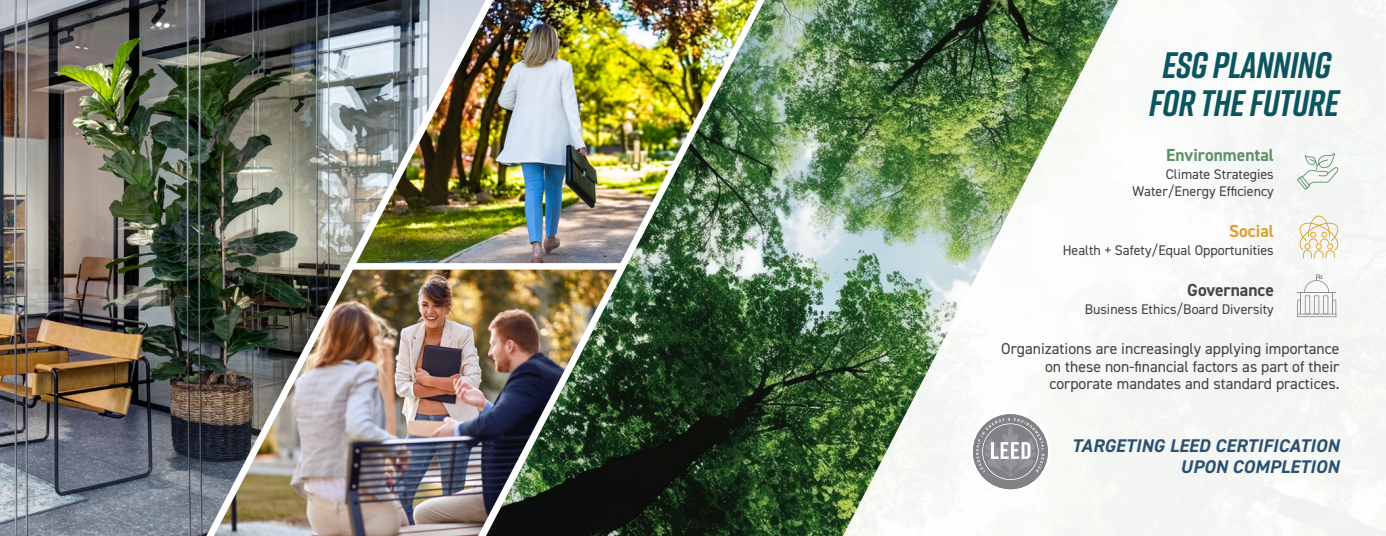
<style>
.page{position:relative;width:1386px;height:536px;background:#fff}
.page>*{position:absolute;margin:0;border:0;box-sizing:border-box;transform-origin:0 0}
.t1{font:italic 700 36.75px/37.6px "Rift";letter-spacing:-.01em;color:#0b555f;text-align:center}
.t2{font:italic 700 18.38px/20.3px "DIN2014";letter-spacing:.01em;color:#2a5070;text-align:right}
.t3{font:700 17.5px "DIN2014";color:#5e9068}
.t4{font:700 17.5px "DIN2014";color:#474647}
.t5{font:700 17.5px "DIN2014";color:#dca231}
.t6{font:15.75px/17.5px "DIN2014";color:#414042;text-align:justify}
.t7{font:14px/17.5px "DIN2014";color:#414042;text-align:right}
</style>
<div class="page">
<img style="left:0;top:0;width:841px;height:536px">
<img style="left:841px;top:0;width:545px;height:536px">
<img style="left:356px;top:0;width:402px;height:263px">
<div style="left:971px;top:412px;width:79px;height:79px;background:#fff;border-radius:50%"></div>
<svg style="left:973px;top:414px;width:75px;height:75px"></svg>
<img style="left:214px;top:269px;width:403px;height:267px">
<svg style="left:1297px;top:153px;width:42px;height:37px"></svg>
<svg style="left:1297px;top:274px;width:39px;height:43px"></svg>
<svg style="left:1299px;top:215px;width:40px;height:43px"></svg>
<h1 class="t1" style="left:1149px;top:46px;width:191px">ESG PLANNING<br>FOR THE FUTURE</h1>
<p class="t3" style="left:1166px;top:143px;width:109px">Environmental</p>
<p class="t7" style="left:1133px;top:165px;width:143px">Climate Strategies<br>Water/Energy Efficiency</p>
<p class="t5" style="left:1229px;top:219px;width:46px">Social</p>
<p class="t7" style="left:1063px;top:241px;width:213px">Health + Safety/Equal Opportunities</p>
<p class="t4" style="left:1187px;top:278px;width:88px">Governance</p>
<p class="t7" style="left:1085px;top:299px;width:191px">Business Ethics/Board Diversity</p>
<p class="t6" style="left:1045px;top:340px;width:296px;text-indent:-44px">Organizations are increasingly applying importance on these non-financial factors as part of their corporate mandates and standard practices.</p>
<p class="t2" style="left:1072px;top:435px;width:269px">TARGETING LEED CERTIFICATION<br>UPON COMPLETION</p>
</div>
